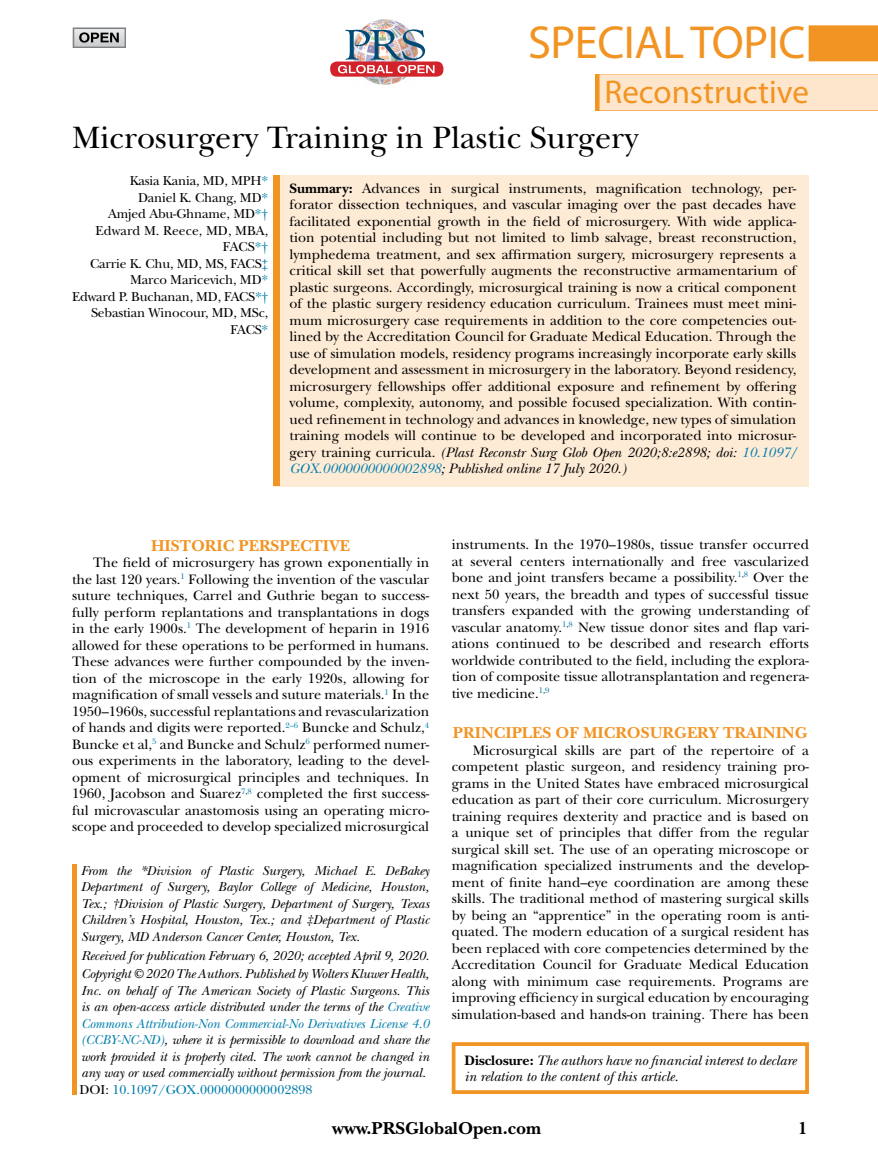
<style>
.page{position:relative;width:878px;height:1175px;background:#fff}
.page>*{position:absolute;margin:0;border:0;box-sizing:border-box;transform-origin:0 0}
.t1{font:46.5px "Myriad Pro";letter-spacing:-.01em;color:#f29423}
.t2{font:33px "Myriad Pro";color:#f29423}
.t3{font:32.25px "New Baskerville Std";color:#000}
.t4{font:700 18px "New Baskerville Std";color:#000}
.t5{font:700 16.5px "New Baskerville Std";color:#f29423}
.t6{font:14.25px/16.5px "New Baskerville Std";color:#000;text-align:justify}
.t7{font:italic 14.25px/16.5px "New Baskerville Std";color:#000}
.t8{font:italic 13.5px/16.5px "New Baskerville Std";letter-spacing:-.005em;color:#000}
.t9{font:13.5px/16.5px "New Baskerville Std";letter-spacing:-.01em;color:#000;text-align:right}
.s1{color:#017eac}
.s2{font-weight:700}
.s3{font-style:italic}
.s4{font-style:italic;color:#017eac}
.s5{font-style:normal}
.s6{font-style:normal;color:#017eac}
.s7{font-weight:700;font-style:normal}
</style>
<div class="page">
<div style="left:73px;top:28px;width:52px;height:20px;border:2px solid #808285"></div>
<svg style="left:79px;top:32px;width:40px;height:11px"></svg>
<img style="left:361px;top:20px;width:47px;height:64px">
<div style="left:330px;top:61px;width:113px;height:16px;background:#d2232a;border-radius:7px"></div>
<img style="left:338px;top:29px;width:96px;height:44px">
<div style="left:452px;top:1042px;width:356px;height:52px;border:4px solid #f29423"></div>
<div style="left:599px;top:74px;width:279px;height:36px;background:#fde6cb"></div>
<hr style="left:72px;top:864px;width:4px;height:82px;background:#f29423">
<hr style="left:72px;top:946px;width:4px;height:19px;background:#f29423">
<hr style="left:72px;top:965px;width:4px;height:118px;background:#f29423">
<hr style="left:72px;top:1081px;width:4px;height:13px;background:#f29423">
<div style="left:274px;top:126px;width:534px;height:360px;background:#feebd6"></div>
<div style="left:274px;top:170px;width:6px;height:316px;background:#f29423"></div>
<div style="left:72px;top:126px;width:736px;height:49px;background:#fff"></div>
<div style="left:808px;top:25px;width:70px;height:36px;background:#f29423"></div>
<h1 class="t1" style="left:528px;top:14px;width:279px">SPECIAL TOPIC</h1>
<h2 class="t2" style="left:604px;top:71px;width:206px">Reconstructive</h2>
<h3 class="t3" style="left:72px;top:119px;width:567px">Microsurgery Training in Plastic Surgery</h3>
<p class="t9" style="left:72px;top:172px;width:198px">Kasia Kania, MD, MPH<span class="s1">*<br></span>Daniel K. Chang, MD<span class="s1">*<br></span>Amjed Abu-Ghname, MD<span class="s1">*†<br></span>Edward M. Reece, MD, MBA,<br>FACS<span class="s1">*†<br></span>Carrie K. Chu, MD, MS, FACS<span class="s1">‡<br></span>Marco Maricevich, MD<span class="s1">*<br></span>Edward P. Buchanan, MD, FACS<span class="s1">*†<br></span>Sebastian Winocour, MD, MSc,<br>FACS<span class="s1">*</span></p>
<p class="t6" style="left:289px;top:180px;width:508px"><span class="s2">Summary:</span> Advances in surgical instruments, magnification technology, per&shy;forator dissection techniques, and vascular imaging over the past decades have facilitated exponential growth in the field of microsurgery. With wide applica&shy;tion potential including but not limited to limb salvage, breast reconstruction, lymphedema treatment, and sex affirmation surgery, microsurgery represents a critical skill set that powerfully augments the reconstructive armamentarium of plastic surgeons. Accordingly, microsurgical training is now a critical component of the plastic surgery residency education curriculum. Trainees must meet mini&shy;mum microsurgery case requirements in addition to the core competencies out&shy;lined by the Accreditation Council for Graduate Medical Education. Through the use of simulation models, residency programs increasingly incorporate early skills development and assessment in microsurgery in the laboratory. Beyond residency, microsurgery fellowships offer additional exposure and refinement by offering volume, complexity, autonomy, and possible focused specialization. With contin&shy;ued refinement in technology and advances in knowledge, new types of simulation training models will continue to be developed and incorporated into microsur&shy;gery training curricula. <span class="s3">(Plast Reconstr Surg Glob Open 2020;8:e2898; doi:</span> <span class="s4">10.1097/ GOX.0000000000002898</span><span class="s3">; Published online 17 July 2020.)</span></p>
<p class="t5" style="left:151px;top:535px;width:200px">HISTORIC PERSPECTIVE</p>
<p class="t6" style="left:72px;top:554px;width:359px;text-indent:21px">The field of microsurgery has grown exponentially in the last 120 years.<sup>1</sup> Following the invention of the vascular suture techniques, Carrel and Guthrie began to success&shy;fully perform replantations and transplantations in dogs in the early 1900s.<sup>1</sup> The development of heparin in 1916 allowed for these operations to be performed in humans.<br>These advances were further compounded by the inven&shy;tion of the microscope in the early 1920s, allowing for magnification of small vessels and suture materials.<sup>1</sup> In the 1950–1960s, successful replantations and revascularization of hands and digits were reported.<sup>2–6</sup> Buncke and Schulz,<sup>4<br></sup>Buncke et al,<sup>5</sup> and Buncke and Schulz<sup>6</sup> performed numer&shy;ous experiments in the laboratory, leading to the devel&shy;opment of microsurgical principles and techniques. In 1960, Jacobson and Suarez<sup>7</sup><sup>,</sup><sup>8</sup> completed the first success&shy;ful microvascular anastomosis using an operating micro&shy;scope and proceeded to develop specialized microsurgical</p>
<p class="t8" style="left:81px;top:862px;width:350px;text-align:justify">From the *Division of Plastic Surgery, Michael E. DeBakey Department of Surgery, Baylor College of Medicine, Houston, Tex.; †Division of Plastic Surgery, Department of Surgery, Texas Children’s Hospital, Houston, Tex.; and ‡Department of Plastic Surgery, MD Anderson Cancer Center, Houston, Tex.</p>
<p class="t8" style="left:81px;top:946px;width:350px;line-height:18.8px">Received for publication February 6, 2020; accepted April 9, 2020.<br>Copyright © 2020 The Authors. Published by Wolters Kluwer Health,</p>
<p class="t8" style="left:80px;top:982px;width:351px">Inc. on behalf of The American Society of Plastic Surgeons. This is an open-access article distributed under the terms of the <span class="s1">Creative Commons Attribution-Non Commercial-No Derivatives License 4.0 (CCBY-NC-ND)</span>, where it is permissible to download and share the work provided it is properly cited. The work cannot be changed in any way or used commercially without permission from the journal.<br><span class="s5">DOI:</span> <span class="s6">10.1097/GOX.0000000000002898</span></p>
<p class="t6" style="left:451px;top:536px;width:359px">instruments. In the 1970–1980s, tissue transfer occurred at several centers internationally and free vascularized bone and joint transfers became a possibility.<sup>1</sup><sup>,</sup><sup>8</sup> Over the next 50 years, the breadth and types of successful tissue transfers expanded with the growing understanding of vascular anatomy.<sup>1</sup><sup>,</sup><sup>8</sup> New tissue donor sites and flap vari&shy;ations continued to be described and research efforts worldwide contributed to the field, including the explora&shy;tion of composite tissue allotransplantation and regenera&shy;tive medicine.<sup>1</sup><sup>,</sup><sup>9</sup></p>
<p class="t5" style="left:453px;top:723px;width:356px">PRINCIPLES OF MICROSURGERY TRAINING</p>
<p class="t6" style="left:451px;top:742px;width:359px;text-indent:21px">Microsurgical skills are part of the repertoire of a competent plastic surgeon, and residency training pro&shy;grams in the United States have embraced microsurgical education as part of their core curriculum. Microsurgery training requires dexterity and practice and is based on a unique set of principles that differ from the regular surgical skill set. The use of an operating microscope or magnification specialized instruments and the develop&shy;ment of finite hand–eye coordination are among these skills. The traditional method of mastering surgical skills by being an “apprentice” in the operating room is anti&shy;quated. The modern education of a surgical resident has been replaced with core competencies determined by the Accreditation Council for Graduate Medical Education along with minimum case requirements. Programs are improving efficiency in surgical education by encouraging simulation-based and hands-on training. There has been</p>
<p class="t7" style="left:464px;top:1051px;width:333px"><span class="s7">Disclosure:</span> The authors have no financial interest to declare in relation to the content of this article.</p>
<p class="t4" style="left:332px;top:1118px;width:210px">www.PRSGlobalOpen.com</p>
<p class="t4" style="left:798px;top:1118px;width:11px">1</p>
</div>
